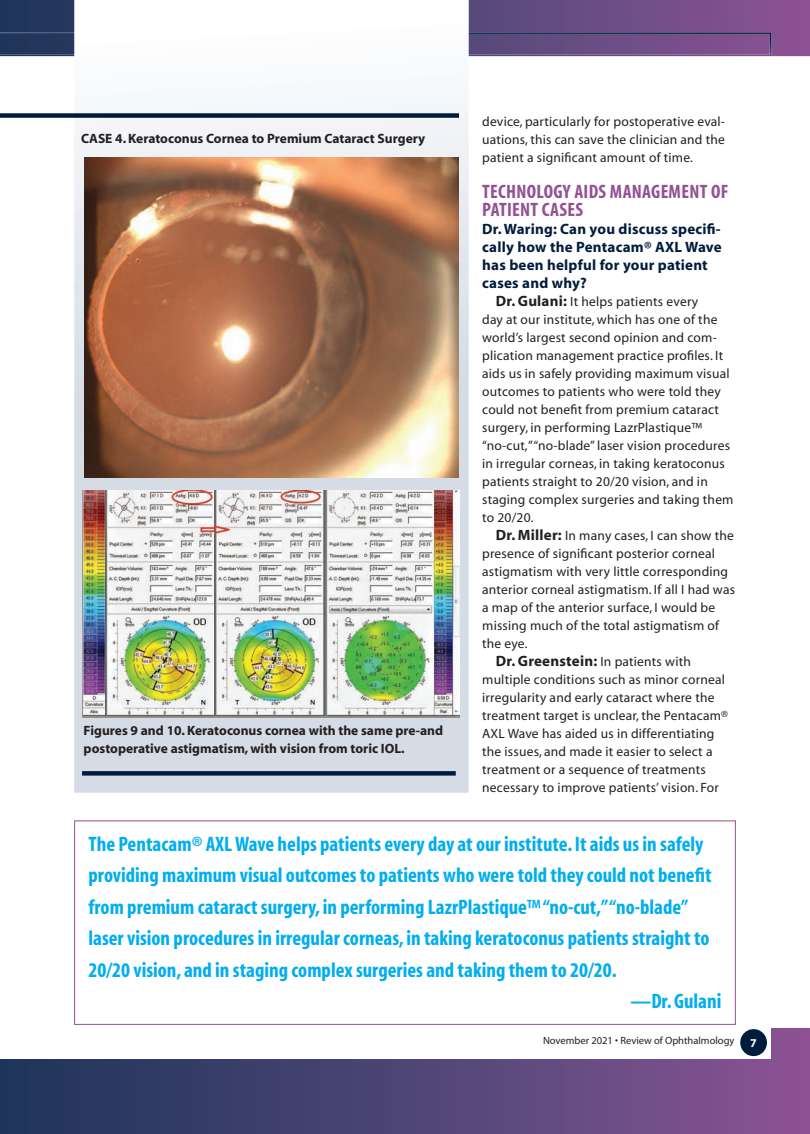
<style>
.page{position:relative;width:810px;height:1134px;background:#fff}
.page>*{position:absolute;margin:0;border:0;box-sizing:border-box;transform-origin:0 0}
.t1{font:700 condensed 21px "Myriad";color:#00aeef}
.t2{font:700 condensed 19.5px/18px "Myriad";letter-spacing:.015em;color:#945195}
.t3{font:700 15px/18px "Myriad";letter-spacing:.015em;color:#001c3c}
.t4{font:700 15px "Myriad";letter-spacing:.015em;color:#231f20}
.t5{font:13.5px/18px "Myriad";letter-spacing:.015em;color:#231f20}
.t6{font:700 13.5px/18px "Myriad";color:#231f20}
.t7{font:700 12px "Myriad";color:#fff}
.t8{font:10.5px "Myriad";color:#231f20}
.s1{font-weight:700;font-size:15px}
.s2{font-weight:400;font-size:13.5px}
</style>
<div class="page">
<svg style="left:0;top:0;width:810px;height:56px;background:#664a80"></svg>
<img style="left:0;top:32px;width:771px;height:24px">
<div style="left:0;top:1028px;width:810px;height:106px;background:linear-gradient(to right,#1a3559,#885493)"></div>
<div style="left:0;top:75px;width:771px;height:984px;background:#fff"></div>
<div style="left:740px;top:1029px;width:27px;height:27px;background:#001c3c;border-radius:50%"></div>
<svg style="left:74px;top:0;width:395px;height:793px"></svg>
<div style="left:0;top:113px;width:459px;height:5px;background:#001c3c"></div>
<div style="left:82px;top:771px;width:374px;height:5px;background:#001c3c"></div>
<img style="left:84px;top:157px;width:375px;height:320px">
<img style="left:83px;top:491px;width:377px;height:227px">
<div style="left:74px;top:821px;width:662px;height:204px;border:1px solid #945195"></div>
<p class="t6" style="left:81px;top:130px;width:346px">CASE 4. Keratoconus Cornea to Premium Cataract Surgery</p>
<p class="t6" style="left:84px;top:722px;width:361px">Figures 9 and 10. Keratoconus cornea with the same pre-and postoperative astigmatism, with vision from toric IOL.</p>
<p class="t5" style="left:482px;top:113px;width:244px;text-align:justify">device, particularly for postoperative eval&shy;uations, this can save the clinician and the patient a significant amount of time.</p>
<h2 class="t2" style="left:482px;top:183px;width:248px">TECHNOLOGY AIDS MANAGEMENT OF<br>PATIENT CASES</h2>
<p class="t3" style="left:482px;top:220px;width:241px">Dr. Waring: Can you discuss specifi&shy;cally how the Pentacam® AXL Wave has been helpful for your patient cases and why?</p>
<p class="t5" style="left:482px;top:293px;width:253px;text-indent:14px"><span class="s1">Dr. Gulani:</span> It helps patients every<br>day at our institute, which has one of the world’s largest second opinion and com&shy;plication management practice profiles. It aids us in safely providing maximum visual outcomes to patients who were told they could not benefit from premium cataract surgery, in performing LazrPlastique™ “no-cut,” “no-blade” laser vision procedures in irregular corneas, in taking keratoconus patients straight to 20/20 vision, and in staging complex surgeries and taking them to 20/20.</p>
<p class="t5" style="left:482px;top:527px;width:254px;text-indent:13px"><span class="s1">Dr. Miller:</span> In many cases, I can show the presence of significant posterior corneal astigmatism with very little corresponding anterior corneal astigmatism. If all I had was a map of the anterior surface, I would be missing much of the total astigmatism of the eye.</p>
<p class="t4" style="left:496px;top:653px;width:197px">Dr. Greenstein: <span class="s2">In patients with</span></p>
<p class="t5" style="left:482px;top:671px;width:247px">multiple conditions such as minor corneal irregularity and early cataract where the treatment target is unclear, the Pentacam® AXL Wave has aided us in differentiating the issues, and made it easier to select a treatment or a sequence of treatments necessary to improve patients’ vision. For</p>
<h1 class="t1" style="left:88px;top:833px;width:616px">The Pentacam® AXL Wave helps patients every day at our institute. It aids us in safely</h1>
<h1 class="t1" style="left:88px;top:864px;width:625px">providing maximum visual outcomes to patients who were told they could not benefit</h1>
<h1 class="t1" style="left:88px;top:896px;width:601px">from premium cataract surgery, in performing LazrPlastique™ “no-cut,” “no-blade”</h1>
<h1 class="t1" style="left:88px;top:927px;width:623px">laser vision procedures in irregular corneas, in taking keratoconus patients straight to</h1>
<h1 class="t1" style="left:88px;top:959px;width:530px">20/20 vision, and in staging complex surgeries and taking them to 20/20.</h1>
<h1 class="t1" style="left:630px;top:990px;width:93px">—Dr. Gulani</h1>
<p class="t8" style="left:543px;top:1036px;width:193px">November 2021 • Review of Ophthalmology</p>
<p class="t7" style="left:750px;top:1037px;width:8px">7</p>
</div>
